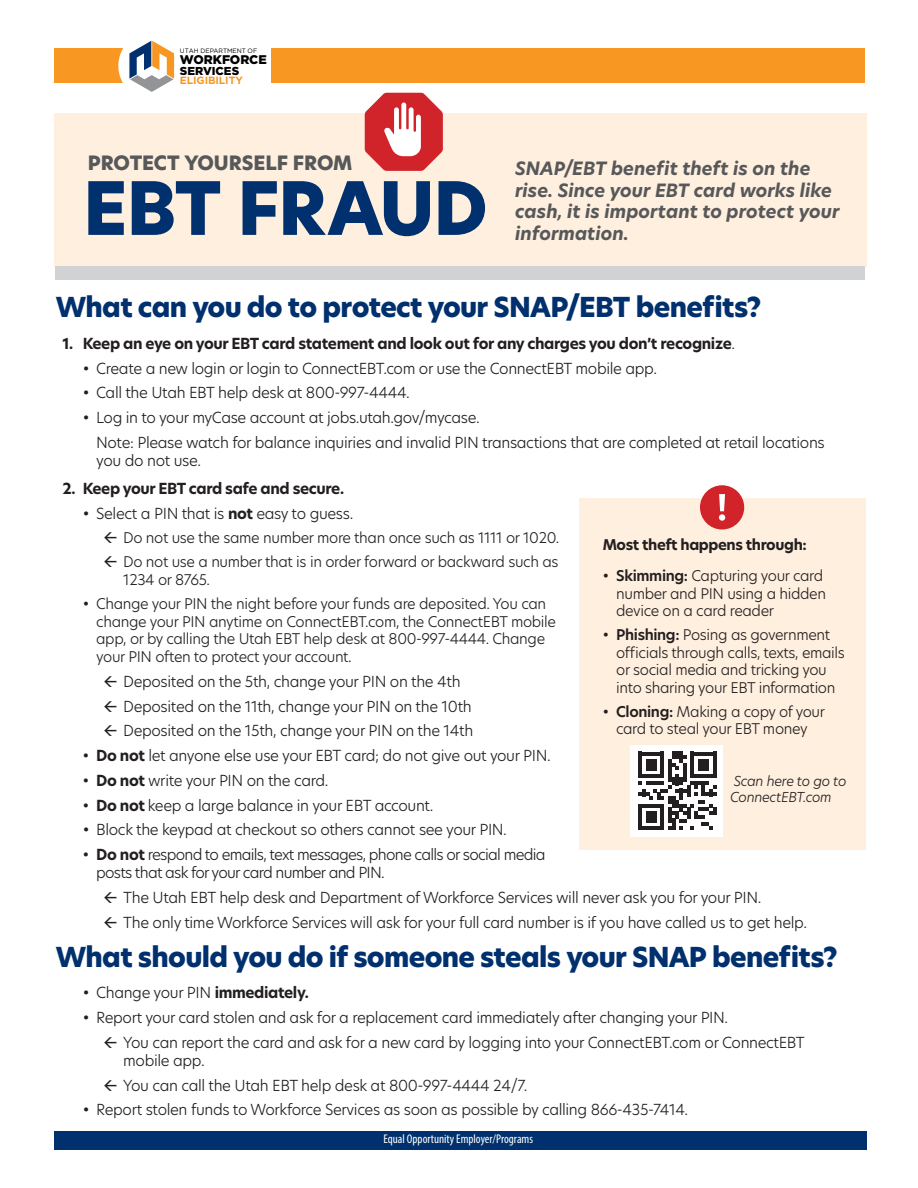
<style>
.page{position:relative;width:918px;height:1188px;background:#fff}
.page>*{position:absolute;margin:0;border:0;box-sizing:border-box;transform-origin:0 0}
.t1{font:800 72px "New Hero";letter-spacing:-.02em;color:#00306d}
.t2{font:800 27px "New Hero";letter-spacing:-.025em;color:#00306d}
.t3{font:800 19.35px "New Hero";letter-spacing:-.01em;color:#57585a}
.t4{font:italic 700 18px/21.6px "New Hero";color:#57585a}
.t5{font:300 15px/18px "New Hero";letter-spacing:-.025em;color:#231f20}
.t6{font:700 15px "New Hero";letter-spacing:-.025em;color:#231f20}
.t7{font:300 15px/18px "New Hero";letter-spacing:-.05em;color:#231f20}
.t8{font:300 14.55px/17.4px "New Hero";letter-spacing:-.025em;color:#231f20}
.t9{font:700 14.55px "New Hero";letter-spacing:-.025em;color:#231f20}
.t10{font:italic 300 13.5px/16.2px "New Hero";letter-spacing:-.025em;color:#231f20}
.t11{font:condensed 12.6px "Myriad Pro";color:#fff}
.t12{font:900 12.6px "Gotham HTF";letter-spacing:-.005em;color:#000}
.t13{font:900 11.55px "Gotham HTF";color:#000}
.t14{font:700 10.5px "Gotham HTF";letter-spacing:-.01em;color:#f79722}
.t15{font:6.3px "Gotham HTF";letter-spacing:-.005em;color:#000}
.s1{font-weight:300}
.s2{font-weight:700}
.s3{font-size:15px}
.s4{font-weight:600}
</style>
<div class="page">
<div style="left:54px;top:113px;width:812px;height:153px;background:#feefde"></div>
<div style="left:54px;top:49px;width:102px;height:34px;background:#f89823"></div>
<div style="left:272px;top:49px;width:593px;height:34px;background:#f89823"></div>
<div style="left:118px;top:31px;width:70px;height:70px;background:#fff;border-radius:50%"></div>
<svg style="left:129px;top:41px;width:45px;height:51px"></svg>
<div style="left:54px;top:1131px;width:812px;height:19px;background:#00306d"></div>
<div style="left:55px;top:266px;width:810px;height:14px;background:#d1d2d4"></div>
<svg style="left:365px;top:93px;width:78px;height:78px"></svg>
<div style="left:579px;top:498px;width:286px;height:352px;background:#feefde"></div>
<div style="left:700px;top:485px;width:44px;height:45px;background:#d1232a;border-radius:50%"></div>
<svg style="left:719px;top:494px;width:6px;height:27px"></svg>
<div style="left:631px;top:745px;width:92px;height:92px;background:#fff"></div>
<svg style="left:638px;top:752px;width:78px;height:78px"></svg>
<p class="t15" style="left:180px;top:48px;width:79px">UTAH DEPARTMENT OF</p>
<p class="t12" style="left:180px;top:52px;width:88px">WORKFORCE</p>
<p class="t13" style="left:180px;top:64px;width:61px">SERVICES</p>
<p class="t14" style="left:180px;top:75px;width:64px">ELIGIBILITY</p>
<p class="t3" style="left:88px;top:150px;width:266px">PROTECT YOURSELF FROM</p>
<p class="t1" style="left:83px;top:159px;width:406px">EBT FRAUD</p>
<p class="t4" style="left:515px;top:158px;width:326px">SNAP/EBT benefit theft is on the rise. Since your EBT card works like cash, it is important to protect your</p>
<p class="t4" style="left:515px;top:223px;width:115px">information.</p>
<p class="t2" style="left:56px;top:289px;width:707px">What can you do to protect your SNAP/EBT benefits?</p>
<p class="t6" style="left:63px;top:333px;width:674px">1. Keep an eye on your EBT card statement and look out for any charges you don’t recognize<span class="s1">.</span></p>
<p class="t5" style="left:83px;top:359px;width:576px">• Create a new login or login to ConnectEBT.com or use the ConnectEBT mobile app.</p>
<p class="t5" style="left:83px;top:384px;width:328px">• Call the Utah EBT help desk at 800-997-4444.</p>
<p class="t5" style="left:83px;top:408px;width:399px">• Log in to your myCase account at jobs.utah.gov/mycase.</p>
<p class="t5" style="left:96px;top:433px;width:730px">Note: Please watch for balance inquiries and invalid PIN transactions that are completed at retail locations you do not use.</p>
<p class="t6" style="left:63px;top:478px;width:283px">2. Keep your EBT card safe and secure.</p>
<p class="t5" style="left:83px;top:504px;width:272px">• Select a PIN that is <span class="s2">not</span> easy to guess.</p>
<p class="t8" style="left:123px;top:528px;width:437px">Do not use the same number more than once such as 1111 or 1020.</p>
<p class="t8" style="left:123px;top:552px;width:437px;line-height:18px">Do not use a number that is in order forward or backward such as<br>1234 or 8765.</p>
<p class="t8" style="left:96px;top:595px;width:461px;text-indent:-13px">• Change your PIN the night before your funds are deposited. You can change your PIN anytime on ConnectEBT.com, the ConnectEBT mobile app, or by calling the Utah EBT help desk at 800-997-4444. Change your PIN often to protect your account<span class="s3">.</span></p>
<p class="t5" style="left:123px;top:672px;width:339px">Deposited on the 5th, change your PIN on the 4th</p>
<p class="t5" style="left:123px;top:697px;width:350px">Deposited on the 11th, change your PIN on the 10th</p>
<p class="t5" style="left:123px;top:722px;width:352px">Deposited on the 15th, change your PIN on the 14th</p>
<p class="t5" style="left:83px;top:746px;width:469px"><span class="s2">• Do not</span> let anyone else use your EBT card; do not give out your PIN.</p>
<p class="t5" style="left:83px;top:771px;width:247px"><span class="s2">• Do not</span> write your PIN on the card.</p>
<p class="t5" style="left:83px;top:796px;width:352px"><span class="s2">• Do not</span> keep a large balance in your EBT account.</p>
<p class="t5" style="left:83px;top:821px;width:426px">• Block the keypad at checkout so others cannot see your PIN.</p>
<p class="t7" style="left:96px;top:845px;width:451px;text-indent:-13px"><span class="s2">• Do not</span> respond to emails, text messages, phone calls or social media posts that ask for your card number and PIN.</p>
<p class="t5" style="left:123px;top:888px;width:640px">The Utah EBT help desk and Department of Workforce Services will never ask you for your PIN.</p>
<p class="t5" style="left:123px;top:913px;width:685px">The only time Workforce Services will ask for your full card number is if you have called us to get help.</p>
<p class="t2" style="left:56px;top:938px;width:784px">What should you do if someone steals your SNAP benefits?</p>
<p class="t5" style="left:83px;top:983px;width:228px">• Change your PIN <span class="s2">immediately.</span></p>
<p class="t5" style="left:83px;top:1008px;width:647px">• Report your card stolen and ask for a replacement card immediately after changing your PIN.</p>
<p class="t5" style="left:123px;top:1033px;width:683px">You can report the card and ask for a new card by logging into your ConnectEBT.com or ConnectEBT mobile app.</p>
<p class="t5" style="left:123px;top:1076px;width:406px">You can call the Utah EBT help desk at 800-997-4444 24/7.</p>
<p class="t5" style="left:83px;top:1100px;width:607px">• Report stolen funds to Workforce Services as soon as possible by calling 866-435-7414.</p>
<p class="t9" style="left:603px;top:535px;width:206px">Most theft happens through:</p>
<p class="t8" style="left:616px;top:567px;width:211px;text-indent:-14px"><span class="s4">• Skimming:</span> Capturing your card number and PIN using a hidden device on a card reader</p>
<p class="t8" style="left:616px;top:626px;width:230px;text-indent:-14px"><span class="s4">• Phishing:</span> Posing as government officials through calls, texts, emails or social media and tricking you into sharing your EBT information</p>
<p class="t8" style="left:603px;top:702px;width:224px;text-align:center"><span class="s4">• Cloning:</span> Making a copy of your card to steal your EBT money</p>
<p class="t10" style="left:730px;top:773px;width:118px">Scan here to go to<br>ConnectEBT.com</p>
<p class="t11" style="left:384px;top:1131px;width:151px">Equal Opportunity Employer/Programs</p>
</div>
